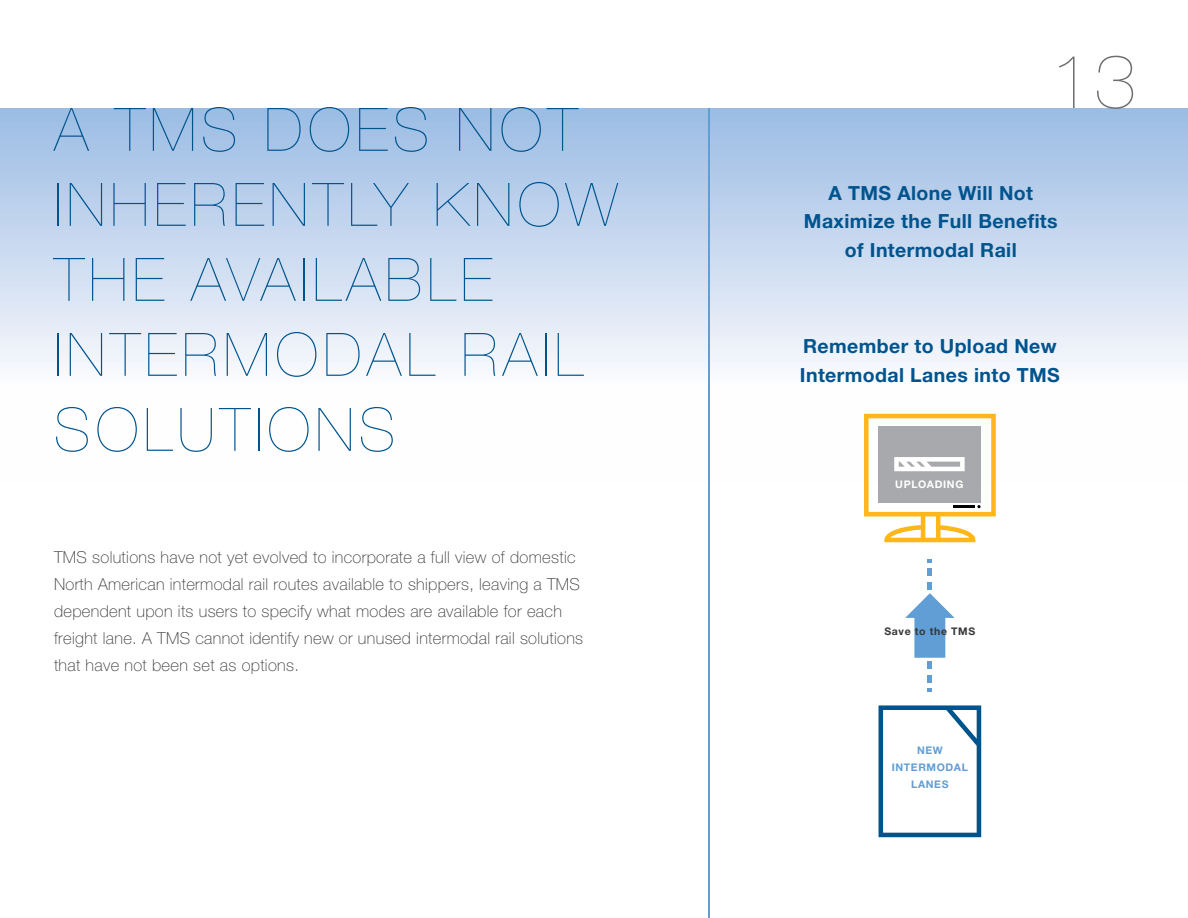
<style>
.page{position:relative;width:1188px;height:918px;background:#fff}
.page>*{position:absolute;margin:0;border:0;box-sizing:border-box;transform-origin:0 0}
.t1{font:200 75.6px "Helvetica Neue LT Std";color:#6d6e71}
.t2{font:200 60px/75px "Helvetica Neue LT Std";letter-spacing:.08em;color:#00548e}
.t3{font:700 19.5px/28.5px "Helvetica Neue LT Std";letter-spacing:.02em;color:#00548e;text-align:center}
.t4{font:100 16.5px/27px "Helvetica Neue LT Std";letter-spacing:.02em;color:#363635}
.t5{font:700 10.5px/17.2px "Helvetica Neue LT Std";letter-spacing:.06em;color:#609ed5;text-align:center}
.t6{font:700 10.5px "Helvetica Neue LT Std";letter-spacing:.06em;color:#363635}
.t7{font:700 10.5px "Helvetica Neue LT Std";letter-spacing:.06em;color:#fff}
</style>
<div class="page">
<div style="left:0;top:108px;width:1188px;height:375px;background:linear-gradient(to bottom,#9fbee4,#fff)"></div>
<hr style="left:709px;top:108px;width:1px;height:810px;background:#609ed5">
<svg style="left:879px;top:705px;width:102px;height:132px"></svg>
<svg style="left:864px;top:414px;width:132px;height:128px"></svg>
<svg style="left:928px;top:559px;width:4px;height:4px"></svg>
<svg style="left:928px;top:569px;width:4px;height:7px"></svg>
<svg style="left:928px;top:675px;width:4px;height:7px"></svg>
<svg style="left:905px;top:582px;width:50px;height:87px"></svg>
<svg style="left:928px;top:688px;width:4px;height:4px"></svg>
<h2 class="t2" style="left:54px;top:92px;width:565px">A TMS DOES NOT<br>INHERENTLY KNOW<br>THE AVAILABLE<br>INTERMODAL RAIL<br>SOLUTIONS</h2>
<p class="t4" style="left:54px;top:544px;width:531px">TMS solutions have not yet evolved to incorporate a full view of domestic North American intermodal rail routes available to shippers, leaving a TMS dependent upon its users to specify what modes are available for each freight lane. A TMS cannot identify new or unused intermodal rail solutions that have not been set as options.</p>
<h1 class="t1" style="left:1050px;top:38px;width:87px">13</h1>
<p class="t3" style="left:804px;top:178px;width:255px">A TMS Alone Will Not<br>Maximize the Full Benefits of Intermodal Rail</p>
<p class="t3" style="left:800px;top:331px;width:261px;text-align:left">Remember to Upload New<br>Intermodal Lanes into TMS</p>
<p class="t7" style="left:895px;top:478px;width:70px">UPLOADING</p>
<p class="t6" style="left:885px;top:625px;width:92px">Save to the TMS</p>
<p class="t5" style="left:892px;top:741px;width:78px">NEW<br>INTERMODAL<br>LANES</p>
</div>
